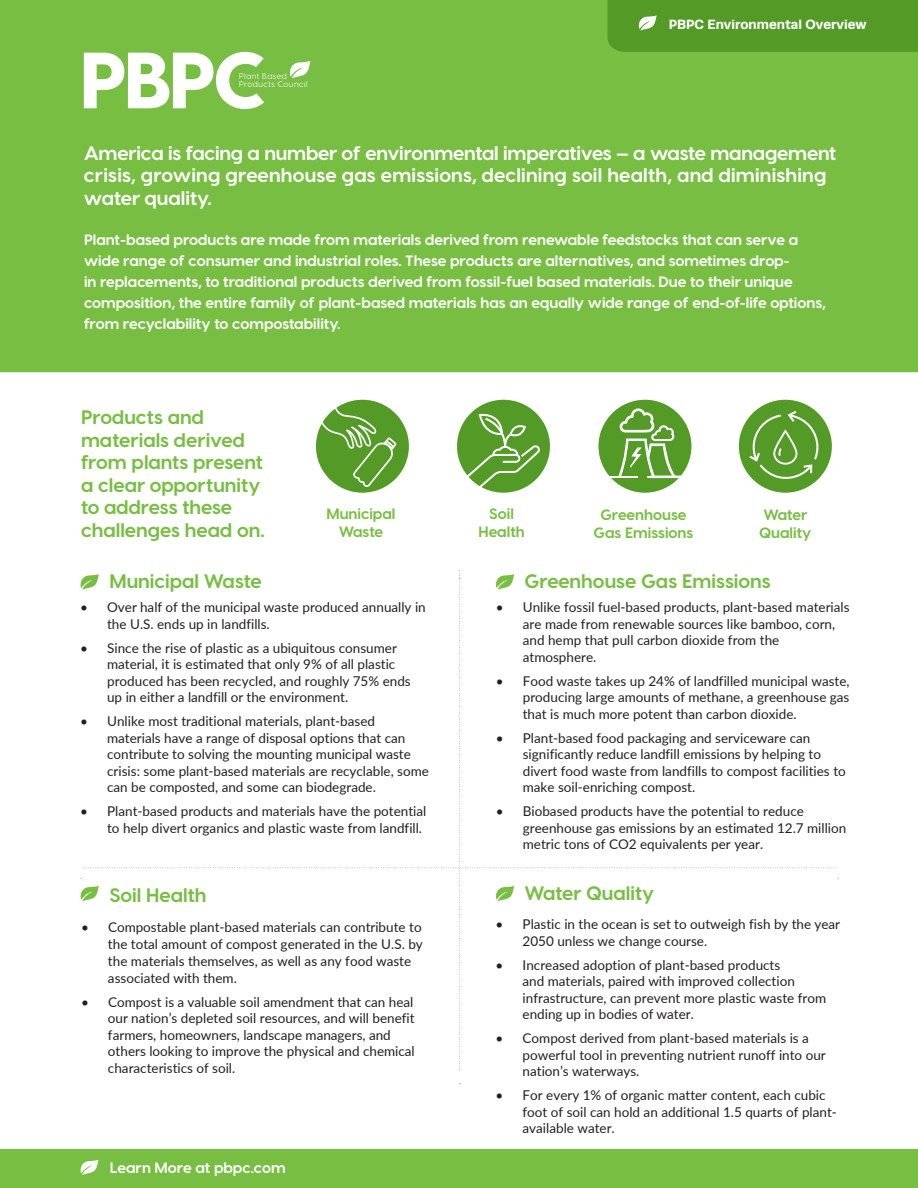
<style>
.page{position:relative;width:918px;height:1188px;background:#fff}
.page>*{position:absolute;margin:0;border:0;box-sizing:border-box;transform-origin:0 0}
.t1{font:700 19.5px/22.5px "Visby CF";color:#77be42}
.t2{font:700 19.5px/22.5px "Visby CF";color:#fff}
.t3{font:700 15px/21px "Visby CF";color:#fff}
.t4{font:700 15px/18px "Visby CF";color:#77be42;text-align:center}
.t5{font:13.5px/16.5px "Lato";color:#231f20}
.t6{font:700 13.5px "Runda";color:#fff}
.t7{font:8.1px/8.1px "Visby CF";letter-spacing:.06em;color:#fff}
</style>
<div class="page">
<div style="left:316px;top:400px;width:93px;height:93px;background:#549a27;border-radius:50%"></div>
<div style="left:739px;top:400px;width:93px;height:93px;background:#549a27;border-radius:50%"></div>
<div style="left:598px;top:400px;width:93px;height:93px;background:#549a27;border-radius:50%"></div>
<div style="left:457px;top:400px;width:93px;height:93px;background:#549a27;border-radius:50%"></div>
<div style="left:0;top:0;width:918px;height:372px;background:#77be42"></div>
<svg style="left:84px;top:52px;width:180px;height:57px"></svg>
<svg style="left:288px;top:61px;width:22px;height:17px"></svg>
<div style="left:607px;top:0;width:311px;height:52px;background:#549a27"></div>
<div style="left:0;top:1149px;width:918px;height:39px;background:#77be42"></div>
<svg style="left:81px;top:570px;width:758px;height:501px"></svg>
<svg style="left:317px;top:407px;width:80px;height:80px"></svg>
<svg style="left:461px;top:413px;width:79px;height:80px"></svg>
<svg style="left:749px;top:411px;width:69px;height:69px"></svg>
<svg style="left:618px;top:408px;width:58px;height:70px"></svg>
<hr style="left:601px;top:476px;width:36px;height:2px;background:#fff">
<hr style="left:647px;top:476px;width:36px;height:2px;background:#fff">
<p class="t7" style="left:239px;top:72px;width:70px">Plant Based<br>Products Council</p>
<p class="t6" style="left:669px;top:17px;width:199px">PBPC Environmental Overview</p>
<p class="t2" style="left:84px;top:142px;width:754px">America is facing a number of environmental imperatives — a waste management crisis, growing greenhouse gas emissions, declining soil health, and diminishing water quality.</p>
<p class="t3" style="left:84px;top:230px;width:743px">Plant-based products are made from materials derived from renewable feedstocks that can serve a wide range of consumer and industrial roles. These products are alternatives, and sometimes drop-<br>in replacements, to traditional products derived from fossil-fuel based materials. Due to their unique composition, the entire family of plant-based materials has an equally wide range of end-of-life options, from recyclability to compostability.</p>
<p class="t1" style="left:81px;top:406px;width:185px">Products and materials derived from plants present a clear opportunity to address these challenges head on.</p>
<p class="t4" style="left:326px;top:504px;width:71px">Municipal<br>Waste</p>
<p class="t4" style="left:478px;top:504px;width:48px">Soil<br>Health</p>
<p class="t4" style="left:759px;top:506px;width:54px;text-align:left">Water<br>Quality</p>
<p class="t4" style="left:594px;top:506px;width:101px">Greenhouse<br>Gas Emissions</p>
<p class="t1" style="left:524px;top:570px;width:248px">Greenhouse Gas Emissions</p>
<p class="t5" style="left:523px;top:599px;width:328px;text-indent:-27px">• Unlike fossil fuel-based products, plant-based materials are made from renewable sources like bamboo, corn, and hemp that pull carbon dioxide from the atmosphere.</p>
<p class="t5" style="left:523px;top:672px;width:328px;text-align:justify;text-indent:-27px">• Food waste takes up 24% of landfilled municipal waste, producing large amounts of methane, a greenhouse gas that is much more potent than carbon dioxide.</p>
<p class="t5" style="left:523px;top:729px;width:325px;text-indent:-27px">• Plant-based food packaging and serviceware can significantly reduce landfill emissions by helping to divert food waste from landfills to compost facilities to make soil-enriching compost.</p>
<p class="t5" style="left:523px;top:803px;width:325px;text-indent:-27px">• Biobased products have the potential to reduce greenhouse gas emissions by an estimated 12.7 million metric tons of CO2 equivalents per year.</p>
<p class="t1" style="left:524px;top:882px;width:131px">Water Quality</p>
<p class="t5" style="left:523px;top:916px;width:319px;text-indent:-27px">• Plastic in the ocean is set to outweigh fish by the year<br>2050 unless we change course.</p>
<p class="t5" style="left:523px;top:956px;width:305px;text-indent:-27px">• Increased adoption of plant-based products<br>and materials, paired with improved collection infrastructure, can prevent more plastic waste from ending up in bodies of water.</p>
<p class="t5" style="left:523px;top:1030px;width:305px;text-indent:-27px">• Compost derived from plant-based materials is a powerful tool in preventing nutrient runoff into our nation’s waterways.</p>
<p class="t5" style="left:523px;top:1087px;width:316px;text-indent:-27px">• For every 1% of organic matter content, each cubic foot of soil can hold an additional 1.5 quarts of plant&shy;available water.</p>
<p class="t1" style="left:109px;top:570px;width:154px">Municipal Waste</p>
<p class="t5" style="left:107px;top:599px;width:320px;text-indent:-27px">• Over half of the municipal waste produced annually in the U.S. ends up in landfills.</p>
<p class="t5" style="left:107px;top:639px;width:305px;text-indent:-27px">• Since the rise of plastic as a ubiquitous consumer material, it is estimated that only 9% of all plastic produced has been recycled, and roughly 75% ends up in either a landfill or the environment.</p>
<p class="t5" style="left:107px;top:713px;width:323px;text-indent:-27px">• Unlike most traditional materials, plant-based materials have a range of disposal options that can contribute to solving the mounting municipal waste crisis: some plant-based materials are recyclable, some can be composted, and some can biodegrade.</p>
<p class="t5" style="left:107px;top:803px;width:321px;text-indent:-27px">• Plant-based products and materials have the potential to help divert organics and plastic waste from landfill.</p>
<p class="t1" style="left:109px;top:884px;width:99px">Soil Health</p>
<p class="t5" style="left:108px;top:918px;width:316px;line-height:17px;text-indent:-27px">• Compostable plant-based materials can contribute to the total amount of compost generated in the U.S. by the materials themselves, as well as any food waste associated with them.</p>
<p class="t5" style="left:108px;top:993px;width:308px;text-indent:-27px">• Compost is a valuable soil amendment that can heal our nation’s depleted soil resources, and will benefit farmers, homeowners, landscape managers, and others looking to improve the physical and chemical characteristics of soil.</p>
<p class="t3" style="left:110px;top:1158px;width:177px">Learn More at pbpc.com</p>
</div>
